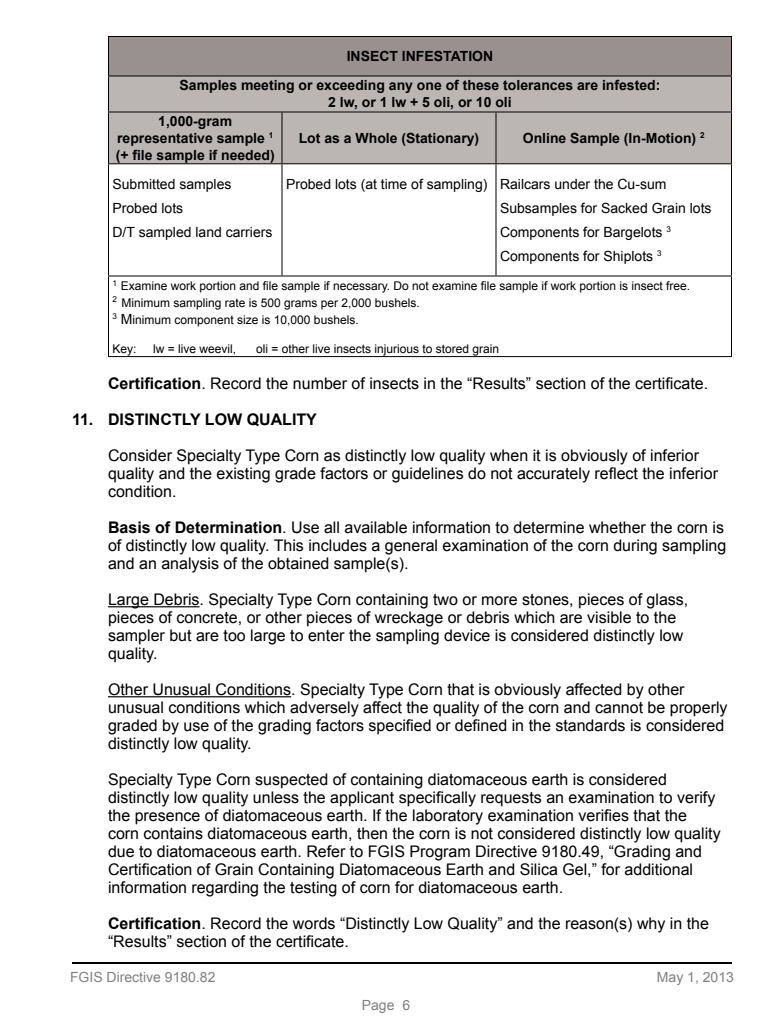
<style>
.page{position:relative;width:768px;height:1024px;background:#fff}
.page>*{position:absolute;margin:0;border:0;box-sizing:border-box;transform-origin:0 0}
.t1{font:16px/18px "Arial";color:#000}
.Section{font:700 16px "Arial";color:#000}
.Table{font:700 14px "Arial";color:#000}
.Table-2{font:14px "Arial";color:#000}
.t2{font:14px "Arial";color:#808080}
.Table-3{font:12px "Arial";color:#000}
.s1{font-size:14px}
.s2{font-weight:700}
</style>
<div class="page">
<hr style="left:72px;top:962px;width:660px;height:2px;background:#000">
<hr style="left:108px;top:606px;width:92px;height:1px;background:#000">
<hr style="left:108px;top:696px;width:183px;height:1px;background:#000">
<div style="left:108px;top:36px;width:624px;height:40px;background:#989190"></div>
<div style="left:109px;top:77px;width:622px;height:86px;background:#bbb5b4"></div>
<hr style="left:108px;top:36px;width:174px;height:1px;background:#000">
<hr style="left:108px;top:37px;width:1px;height:39px;background:#000">
<hr style="left:282px;top:36px;width:214px;height:1px;background:#000">
<hr style="left:496px;top:36px;width:236px;height:1px;background:#000">
<hr style="left:731px;top:37px;width:1px;height:39px;background:#000">
<hr style="left:108px;top:76px;width:174px;height:1px;background:#000">
<hr style="left:108px;top:76px;width:1px;height:36px;background:#000">
<hr style="left:282px;top:76px;width:214px;height:1px;background:#000">
<hr style="left:496px;top:76px;width:236px;height:1px;background:#000">
<hr style="left:731px;top:76px;width:1px;height:36px;background:#000">
<hr style="left:108px;top:112px;width:174px;height:1px;background:#000">
<hr style="left:108px;top:113px;width:1px;height:50px;background:#000">
<hr style="left:282px;top:112px;width:214px;height:1px;background:#000">
<hr style="left:282px;top:113px;width:1px;height:50px;background:#000">
<hr style="left:496px;top:112px;width:236px;height:1px;background:#000">
<hr style="left:496px;top:113px;width:1px;height:50px;background:#000">
<hr style="left:731px;top:113px;width:1px;height:50px;background:#000">
<hr style="left:108px;top:163px;width:174px;height:1px;background:#000">
<hr style="left:108px;top:164px;width:1px;height:112px;background:#000">
<hr style="left:282px;top:163px;width:214px;height:1px;background:#000">
<hr style="left:282px;top:164px;width:1px;height:112px;background:#000">
<hr style="left:496px;top:163px;width:236px;height:1px;background:#000">
<hr style="left:496px;top:164px;width:1px;height:112px;background:#000">
<hr style="left:731px;top:164px;width:1px;height:112px;background:#000">
<hr style="left:108px;top:276px;width:174px;height:1px;background:#000">
<hr style="left:108px;top:277px;width:1px;height:79px;background:#000">
<hr style="left:282px;top:276px;width:214px;height:1px;background:#000">
<hr style="left:496px;top:276px;width:236px;height:1px;background:#000">
<hr style="left:731px;top:277px;width:1px;height:79px;background:#000">
<hr style="left:108px;top:356px;width:174px;height:1px;background:#000">
<hr style="left:282px;top:356px;width:214px;height:1px;background:#000">
<hr style="left:496px;top:356px;width:236px;height:1px;background:#000">
<p class="Table" style="left:347px;top:47px;width:148px">INSECT INFESTATION</p>
<p class="Table" style="left:180px;top:76px;width:482px">Samples meeting or exceeding any one of these tolerances are infested:</p>
<p class="Table" style="left:328px;top:93px;width:185px">2 lw, or 1 lw + 5 oli, or 10 oli</p>
<p class="Table" style="left:158px;top:112px;width:75px">1,000-gram</p>
<p class="Table" style="left:117px;top:129px;width:158px">representative sample <sup>1</sup></p>
<p class="Table" style="left:116px;top:146px;width:161px">(+ file sample if needed)</p>
<p class="Table" style="left:299px;top:129px;width:182px">Lot as a Whole (Stationary)</p>
<p class="Table" style="left:523px;top:129px;width:183px">Online Sample (In-Motion) <sup>2</sup></p>
<p class="Table-2" style="left:286px;top:175px;width:203px">Probed lots (at time of sampling)</p>
<p class="Table-2" style="left:500px;top:175px;width:168px">Railcars under the Cu-sum</p>
<p class="Table-2" style="left:500px;top:199px;width:213px">Subsamples for Sacked Grain lots</p>
<p class="Table-2" style="left:500px;top:223px;width:173px">Components for Bargelots <sup>3</sup></p>
<p class="Table-2" style="left:500px;top:247px;width:163px">Components for Shiplots <sup>3</sup></p>
<p class="Table-3" style="left:112px;top:278px;width:579px"><sup>1</sup> Examine work portion and file sample if necessary. Do not examine file sample if work portion is insect free.</p>
<p class="Table-3" style="left:112px;top:295px;width:307px"><sup>2</sup> Minimum sampling rate is 500 grams per 2,000 bushels.</p>
<p class="Table-3" style="left:112px;top:312px;width:246px"><sup>3</sup> <span class="s1">M</span>inimum component size is 10,000 bushels.</p>
<p class="Table-3" style="left:112px;top:341px;width:26px">Key:</p>
<p class="Table-3" style="left:153px;top:341px;width:85px">lw = live weevil,</p>
<p class="Table-3" style="left:256px;top:341px;width:245px">oli = other live insects injurious to stored grain</p>
<p class="t1" style="left:108px;top:375px;width:602px"><span class="s2">Certification</span>. Record the number of insects in the “Results” section of the certificate.</p>
<p class="Section" style="left:72px;top:409px;width:246px">11. DISTINCTLY LOW QUALITY</p>
<p class="t1" style="left:108px;top:447px;width:612px">Consider Specialty Type Corn as distinctly low quality when it is obviously of inferior quality and the existing grade factors or guidelines do not accurately reflect the inferior condition.</p>
<p class="t1" style="left:108px;top:519px;width:620px"><span class="s2">Basis of Determination</span>. Use all available information to determine whether the corn is of distinctly low quality. This includes a general examination of the corn during sampling and an analysis of the obtained sample(s).</p>
<p class="t1" style="left:108px;top:591px;width:582px">Large Debris. Specialty Type Corn containing two or more stones, pieces of glass, pieces of concrete, or other pieces of wreckage or debris which are visible to the sampler but are too large to enter the sampling device is considered distinctly low quality.</p>
<p class="t1" style="left:108px;top:681px;width:621px">Other Unusual Conditions. Specialty Type Corn that is obviously affected by other unusual conditions which adversely affect the quality of the corn and cannot be properly graded by use of the grading factors specified or defined in the standards is considered distinctly low quality.</p>
<p class="t1" style="left:108px;top:771px;width:614px">Specialty Type Corn suspected of containing diatomaceous earth is considered distinctly low quality unless the applicant specifically requests an examination to verify the presence of diatomaceous earth. If the laboratory examination verifies that the corn contains diatomaceous earth, then the corn is not considered distinctly low quality due to diatomaceous earth. Refer to FGIS Program Directive 9180.49, “Grading and Certification of Grain Containing Diatomaceous Earth and Silica Gel,” for additional information regarding the testing of corn for diatomaceous earth.</p>
<p class="t1" style="left:108px;top:915px;width:603px"><span class="s2">Certification</span>. Record the words “Distinctly Low Quality” and the reason(s) why in the “Results” section of the certificate.</p>
<p class="Table-2" style="left:112px;top:175px;width:121px">Submitted samples</p>
<p class="Table-2" style="left:112px;top:199px;width:72px">Probed lots</p>
<p class="Table-2" style="left:112px;top:223px;width:162px">D/T sampled land carriers</p>
<p class="t2" style="left:70px;top:968px;width:147px">FGIS Directive 9180.82</p>
<p class="t2" style="left:657px;top:968px;width:79px">May 1, 2013</p>
<p class="t2" style="left:362px;top:996px;width:50px">Page 6</p>
</div>
